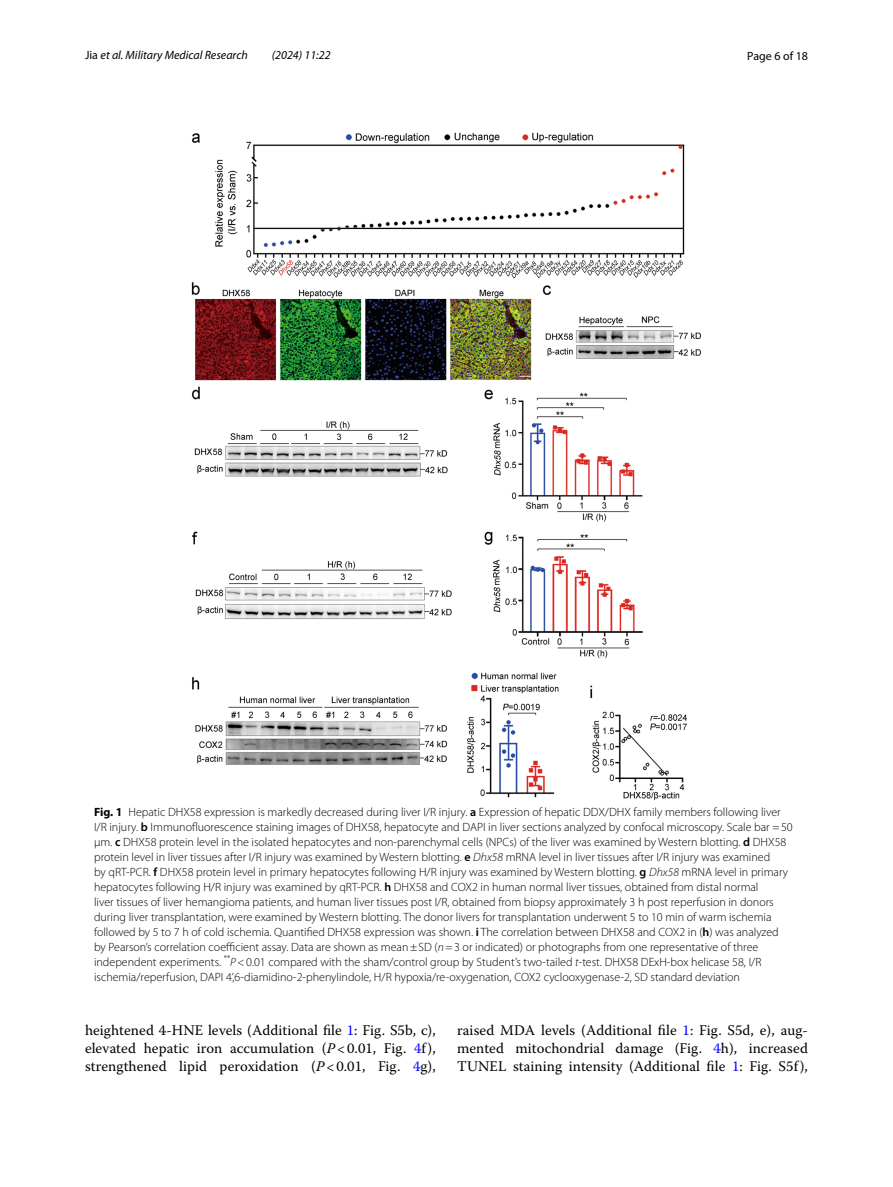
<style>
.page{position:relative;width:893px;height:1187px;background:#fff}
.page>*{position:absolute;margin:0;border:0;box-sizing:border-box;transform-origin:0 0}
.t1{font:14.7px/18px "Warnock Pro";letter-spacing:.005em;color:#000;text-align:justify}
.t2{font:300 12px/15px "Myriad Pro";color:#000}
.t3{font:italic 12px "Myriad Pro";color:#000}
.t4{font:12px "Myriad Pro";color:#000}
.s1{font-style:normal}
.s2{font-weight:700}
.s3{font-weight:600}
.s4{font-style:italic}
.s5{color:#00f}
</style>
<div class="page">
<img style="left:191px;top:133px;width:510px;height:667px">
<p class="t3" style="left:85px;top:48px;width:164px"><span class="s1">Jia</span> et al. Military Medical Research</p>
<p class="t3" style="left:272px;top:48px;width:60px">(2024) 11:22</p>
<p class="t4" style="left:747px;top:48px;width:62px">Page 6 of 18</p>
<p class="t2" style="left:94px;top:804px;width:700px"><span class="s2">Fig. 1</span> Hepatic DHX58 expression is markedly decreased during liver I/R injury. <span class="s3">a</span> Expression of hepatic DDX/DHX family members following liver I/R injury. <span class="s3">b</span> Immunofluorescence staining images of DHX58, hepatocyte and DAPI in liver sections analyzed by confocal microscopy. Scale bar =50 µm. <span class="s3">c</span> DHX58 protein level in the isolated hepatocytes and non-parenchymal cells (NPCs) of the liver was examined by Western blotting. <span class="s3">d</span> DHX58 protein level in liver tissues after I/R injury was examined by Western blotting. <span class="s3">e</span> <span class="s4">Dhx58</span> mRNA level in liver tissues after I/R injury was examined<br>by qRT-PCR. <span class="s3">f</span> DHX58 protein level in primary hepatocytes following H/R injury was examined by Western blotting. <span class="s3">g</span> <span class="s4">Dhx58</span> mRNA level in primary hepatocytes following H/R injury was examined by qRT-PCR. <span class="s3">h</span> DHX58 and COX2 in human normal liver tissues, obtained from distal normal<br>liver tissues of liver hemangioma patients, and human liver tissues post I/R, obtained from biopsy approximately 3 h post reperfusion in donors during liver transplantation, were examined by Western blotting. The donor livers for transplantation underwent 5 to 10 min of warm ischemia followed by 5 to 7 h of cold ischemia. Quantified DHX58 expression was shown. <span class="s3">i</span> The correlation between DHX58 and COX2 in (<span class="s3">h</span>) was analyzed by Pearson’s correlation coefficient assay. Data are shown as mean±SD (<span class="s4">n</span>=3 or indicated) or photographs from one representative of three independent experiments. <sup>**</sup><span class="s4">P</span>&lt;0.01 compared with the sham/control group by Student’s two-tailed <span class="s4">t</span>-test. DHX58 DExH-box helicase 58, I/R ischemia/reperfusion, DAPI 4’,6-diamidino-2-phenylindole, H/R hypoxia/re-oxygenation, COX2 cyclooxygenase-2, SD standard deviation</p>
<p class="t1" style="left:85px;top:1020px;width:352px">heightened 4-HNE levels (Additional file <span class="s5">1</span>: Fig. S5b, c), elevated hepatic iron accumulation (<span class="s4">P</span>&lt;0.01, Fig. <span class="s5">4</span>f), strengthened lipid peroxidation (<span class="s4">P</span>&lt;0.01, Fig. <span class="s5">4</span>g),</p>
<p class="t1" style="left:457px;top:1020px;width:352px">raised MDA levels (Additional file <span class="s5">1</span>: Fig. S5d, e), aug&shy;mented mitochondrial damage (Fig. <span class="s5">4</span>h), increased TUNEL staining intensity (Additional file <span class="s5">1</span>: Fig. S5f),</p>
</div>
